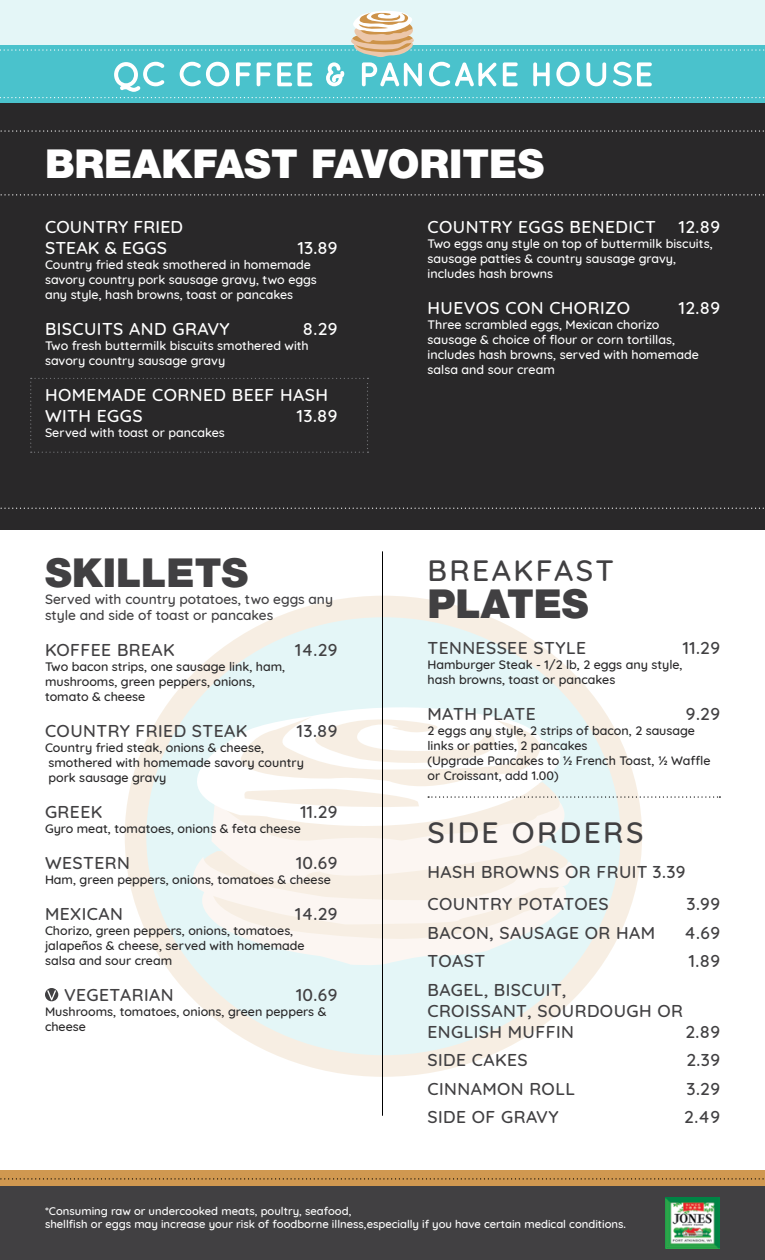
<style>
.page{position:relative;width:765px;height:1260px;background:#fff}
.page>*{position:absolute;margin:0;border:0;box-sizing:border-box;transform-origin:0 0}
.t1{font:900 40px "Helvetica Neue LT Std";color:#fff}
.t2{font:900 40px "Helvetica Neue LT Std";color:#414042}
.t3{font:500 30px "Quicksand";letter-spacing:.08em;color:#414042}
.t4{font:500 17.5px/21px "Quicksand";letter-spacing:.025em;color:#414042}
.t5{font:500 17.5px/21px "Quicksand";letter-spacing:.025em;color:#fff}
.t6{font:500 13.75px/16.5px "Quicksand";color:#414042}
.t7{font:500 12.5px/15px "Quicksand";color:#292829}
.t8{font:500 12.5px/15px "Quicksand";color:#fff}
.t9{font:500 11.25px/13.5px "Quicksand";color:#fff}
</style>
<div class="page">
<svg style="left:136px;top:606px;width:495px;height:460px;background:#e7f4f3"></svg>
<div style="left:125px;top:596px;width:517px;height:481px;border:22px solid #cd9347;border-radius:50%"></div>
<div style="left:565px;top:815px;width:49px;height:74px;background:#e4f6f7"></div>
<svg style="left:181px;top:845px;width:398px;height:122px"></svg>
<svg style="left:143px;top:696px;width:422px;height:152px"></svg>
<div style="left:0;top:72px;width:765px;height:457px;background:#292829"></div>
<svg style="left:45px;top:988px;width:13px;height:13px"></svg>
<svg style="left:47px;top:990px;width:9px;height:10px"></svg>
<svg style="left:30px;top:378px;width:338px;height:75px"></svg>
<svg style="left:0;top:194px;width:764px;height:2px"></svg>
<svg style="left:0;top:508px;width:764px;height:1px"></svg>
<hr style="left:382px;top:551px;width:1px;height:565px;background:#000">
<svg style="left:0;top:130px;width:764px;height:2px"></svg>
<svg style="left:241px;top:709px;width:479px;height:106px"></svg>
<div style="left:0;top:1170px;width:765px;height:17px;background:#d09850"></div>
<div style="left:0;top:1187px;width:765px;height:73px;background:#414042"></div>
<svg style="left:0;top:1178px;width:764px;height:2px"></svg>
<img style="left:666px;top:1197px;width:54px;height:52px">
<div style="left:0;top:0;width:765px;height:81px;background:#e4f6f7"></div>
<svg style="left:0;top:11px;width:765px;height:92px"></svg>
<h1 class="t1" style="left:45px;top:139px;width:501px">BREAKFAST FAVORITES</h1>
<h3 class="t5" style="left:45px;top:215px;width:140px">COUNTRY FRIED<br>STEAK &amp; EGGS</h3>
<h3 class="t5" style="left:298px;top:236px;width:41px">13.89</h3>
<p class="t8" style="left:45px;top:256px;width:273px">Country fried steak smothered in homemade savory country pork sausage gravy, two eggs any style, hash browns, toast or pancakes</p>
<h3 class="t5" style="left:45px;top:317px;width:186px">BISCUITS AND GRAVY</h3>
<h3 class="t5" style="left:303px;top:317px;width:36px">8.29</h3>
<p class="t8" style="left:45px;top:337px;width:265px">Two fresh buttermilk biscuits smothered with savory country sausage gravy</p>
<h3 class="t5" style="left:45px;top:383px;width:285px">HOMEMADE CORNED BEEF HASH<br>WITH EGGS</h3>
<h3 class="t5" style="left:297px;top:404px;width:42px">13.89</h3>
<p class="t8" style="left:45px;top:424px;width:181px">Served with toast or pancakes</p>
<h1 class="t2" style="left:45px;top:549px;width:205px">SKILLETS</h1>
<p class="t6" style="left:45px;top:589px;width:289px">Served with country potatoes, two eggs any style and side of toast or pancakes</p>
<h3 class="t4" style="left:45px;top:638px;width:131px">KOFFEE BREAK</h3>
<h3 class="t4" style="left:295px;top:638px;width:44px">14.29</h3>
<p class="t7" style="left:45px;top:658px;width:242px">Two bacon strips, one sausage link, ham, mushrooms, green peppers, onions, tomato &amp; cheese</p>
<h3 class="t4" style="left:45px;top:719px;width:204px">COUNTRY FRIED STEAK</h3>
<h3 class="t4" style="left:297px;top:719px;width:42px">13.89</h3>
<p class="t7" style="left:45px;top:739px;width:260px">Country fried steak, onions &amp; cheese, smothered with homemade savory country pork sausage gravy</p>
<h3 class="t4" style="left:45px;top:800px;width:59px">GREEK</h3>
<h3 class="t4" style="left:300px;top:800px;width:39px">11.29</h3>
<p class="t7" style="left:45px;top:820px;width:257px">Gyro meat, tomatoes, onions &amp; feta cheese</p>
<h3 class="t4" style="left:45px;top:851px;width:86px">WESTERN</h3>
<h3 class="t4" style="left:296px;top:851px;width:43px">10.69</h3>
<p class="t7" style="left:45px;top:871px;width:287px">Ham, green peppers, onions, tomatoes &amp; cheese</p>
<h3 class="t4" style="left:45px;top:902px;width:79px">MEXICAN</h3>
<h3 class="t4" style="left:295px;top:902px;width:44px">14.29</h3>
<p class="t7" style="left:45px;top:922px;width:261px">Chorizo, green peppers, onions, tomatoes, jalapeños &amp; cheese, served with homemade salsa and sour cream</p>
<h3 class="t4" style="left:64px;top:983px;width:111px">VEGETARIAN</h3>
<h3 class="t4" style="left:296px;top:983px;width:43px">10.69</h3>
<p class="t7" style="left:45px;top:1003px;width:283px">Mushrooms, tomatoes, onions, green peppers &amp; cheese</p>
<h3 class="t5" style="left:428px;top:215px;width:230px">COUNTRY EGGS BENEDICT</h3>
<h3 class="t5" style="left:679px;top:215px;width:43px">12.89</h3>
<p class="t8" style="left:428px;top:235px;width:287px">Two eggs any style on top of buttermilk biscuits, sausage patties &amp; country sausage gravy, includes hash browns</p>
<h3 class="t5" style="left:428px;top:296px;width:204px">HUEVOS CON CHORIZO</h3>
<h3 class="t5" style="left:679px;top:296px;width:43px">12.89</h3>
<p class="t8" style="left:428px;top:316px;width:273px">Three scrambled eggs, Mexican chorizo sausage &amp; choice of flour or corn tortillas, includes hash browns, served with homemade salsa and sour cream</p>
<h2 class="t3" style="left:428px;top:546px;width:188px">BREAKFAST</h2>
<h1 class="t2" style="left:428px;top:580px;width:163px">PLATES</h1>
<h3 class="t4" style="left:428px;top:636px;width:160px">TENNESSEE STYLE</h3>
<h3 class="t4" style="left:683px;top:636px;width:39px">11.29</h3>
<p class="t7" style="left:428px;top:656px;width:257px">Hamburger Steak - 1/2 lb, 2 eggs any style, hash browns, toast or pancakes</p>
<h3 class="t4" style="left:428px;top:702px;width:110px">MATH PLATE</h3>
<h3 class="t4" style="left:686px;top:702px;width:36px">9.29</h3>
<p class="t7" style="left:427px;top:722px;width:285px">2 eggs any style, 2 strips of bacon, 2 sausage links or patties, 2 pancakes<br>(Upgrade Pancakes to ½ French Toast, ½ Waffle or Croissant, add 1.00)</p>
<h2 class="t3" style="left:428px;top:808px;width:218px">SIDE ORDERS</h2>
<h3 class="t4" style="left:428px;top:854px;width:260px;line-height:32.2px">HASH BROWNS OR FRUIT 3.39<br>COUNTRY POTATOES</h3>
<h3 class="t4" style="left:686px;top:892px;width:35px">3.99</h3>
<h3 class="t4" style="left:428px;top:920px;width:229px">BACON, SAUSAGE OR HAM</h3>
<h3 class="t4" style="left:684px;top:920px;width:37px">4.69</h3>
<h3 class="t4" style="left:428px;top:949px;width:59px">TOAST</h3>
<h3 class="t4" style="left:689px;top:949px;width:33px">1.89</h3>
<h3 class="t4" style="left:428px;top:977px;width:257px">BAGEL, BISCUIT,<br>CROISSANT, SOURDOUGH OR<br>ENGLISH MUFFIN</h3>
<h3 class="t4" style="left:685px;top:1019px;width:36px">2.89</h3>
<h3 class="t4" style="left:428px;top:1048px;width:102px">SIDE CAKES</h3>
<h3 class="t4" style="left:686px;top:1048px;width:35px">2.39</h3>
<h3 class="t4" style="left:428px;top:1076px;width:149px">CINNAMON ROLL</h3>
<h3 class="t4" style="left:686px;top:1076px;width:35px">3.29</h3>
<h3 class="t4" style="left:428px;top:1105px;width:133px">SIDE OF GRAVY</h3>
<h3 class="t4" style="left:684px;top:1105px;width:37px">2.49</h3>
<p class="t9" style="left:45px;top:1203px;width:583px">*Consuming raw or undercooked meats, poultry, seafood,<br>shellfish or eggs may increase your risk of foodborne illness,especially if you have certain medical conditions.</p>
</div>
